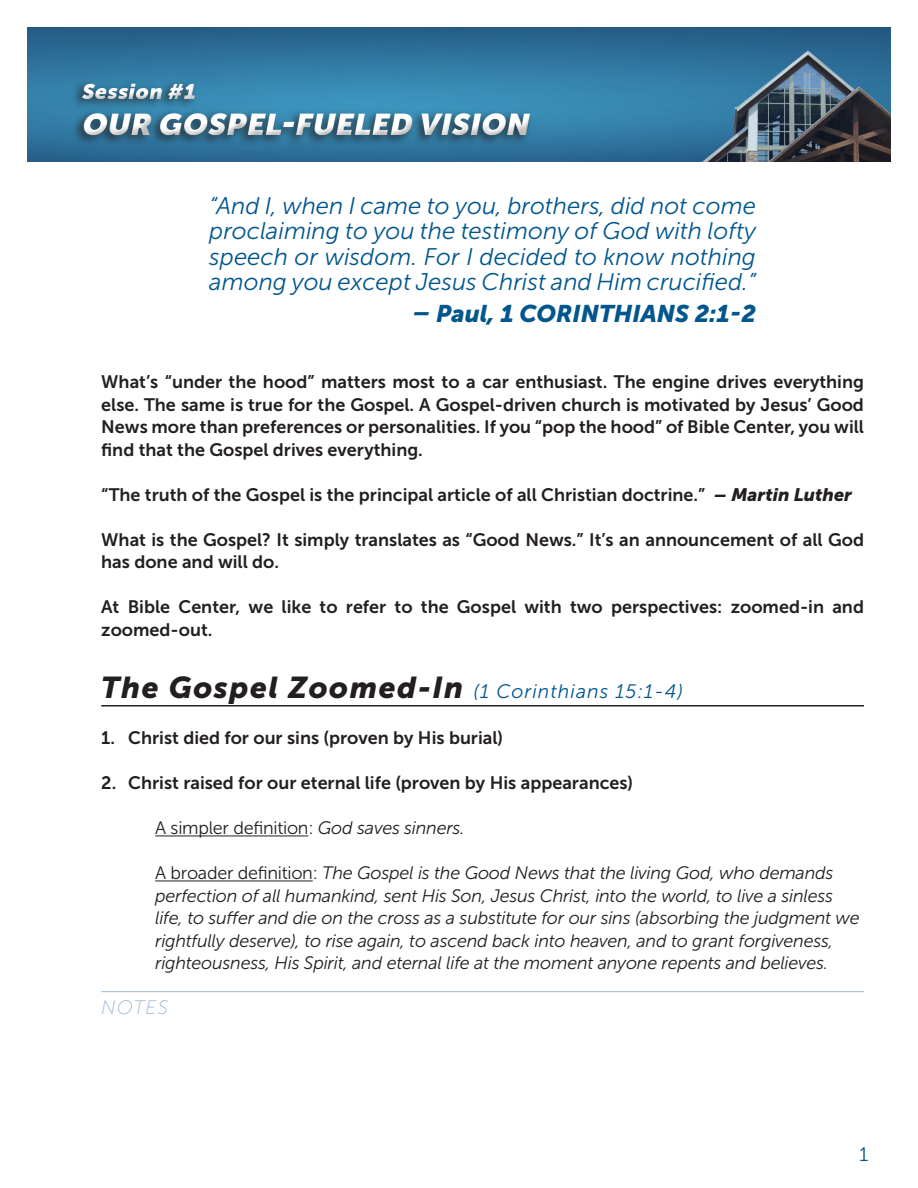
<style>
.page{position:relative;width:918px;height:1188px;background:#fff}
.page>*{position:absolute;margin:0;border:0;box-sizing:border-box;transform-origin:0 0}
.t1{font:italic 900 30px "Museo Sans Display";color:#fff}
.Bible_verse_callout{font:italic 24px/25.5px "Museo Sans 300";color:#00568d;text-align:justify}
.Bible_verse_callout-2{font:italic 24px "Museo Sans 900";color:#00568d}
.t2{font:italic 900 21px "Museo Sans Display";color:#fff}
.paragraph_subheader{font:italic 19.5px "Museo Sans 300";letter-spacing:.05em;color:#00568d}
.paragraph_subheader-2{font:italic 19.5px "Museo Sans 100";letter-spacing:.05em;color:#9db6d4}
.t3{font:19.5px "Museo Slab 300";color:#00568d}
.t4{font:18px/22.5px "Museo Sans 700";color:#231f20}
._0_50_indent{font:italic 18px/22.5px "Museo Sans 300";letter-spacing:-.015em;color:#231f20}
._0_50_indent-2{font:18px "Museo Sans 300";letter-spacing:-.015em;color:#231f20}
.s1{font-family:"Museo Sans 900";font-style:italic}
.s2{font-family:"Museo Sans 900";font-size:30px;color:#231f20}
.s3{font-style:italic}
.s4{font-style:normal}
</style>
<div class="page">
<img style="left:27px;top:27px;width:864px;height:135px">
<hr style="left:101px;top:705px;width:763px;height:1px;background:#231f20">
<hr style="left:155px;top:835px;width:153px;height:1px;background:#231f20">
<hr style="left:155px;top:880px;width:158px;height:1px;background:#231f20">
<div style="left:71px;top:72px;width:469px;height:66px;background:#3482a9"></div>
<div style="left:74px;top:76px;width:467px;height:70px;background:#231f20;opacity:.3"></div>
<hr style="left:101px;top:991px;width:763px;height:1px;background:#9db6d4">
<p class="t2" style="left:81px;top:79px;width:120px">Session #1</p>
<h1 class="t1" style="left:81px;top:107px;width:455px">OUR GOSPEL-FUELED VISION</h1>
<p class="Bible_verse_callout" style="left:209px;top:193px;width:548px">“And I, when I came to you, brothers, did not come proclaiming to you the testimony of God with lofty speech or wisdom. For I decided to know nothing among you except Jesus Christ and Him crucified.”</p>
<p class="Bible_verse_callout-2" style="left:412px;top:300px;width:345px">– Paul, 1 CORINTHIANS 2:1-2</p>
<p class="t4" style="left:101px;top:371px;width:764px;text-align:justify">What’s “under the hood” matters most to a car enthusiast. The engine drives everything else. The same is true for the Gospel. A Gospel-driven church is motivated by Jesus’ Good News more than preferences or personalities. If you “pop the hood” of Bible Center, you will find that the Gospel drives everything.</p>
<p class="t4" style="left:101px;top:483px;width:752px">“The truth of the Gospel is the principal article of all Christian doctrine.” <span class="s1">– Martin Luther</span></p>
<p class="t4" style="left:101px;top:528px;width:764px">What is the Gospel? It simply translates as “Good News.” It’s an announcement of all God has done and will do.</p>
<p class="t4" style="left:101px;top:596px;width:764px">At Bible Center, we like to refer to the Gospel with two perspectives: zoomed-in and zoomed-out.</p>
<p class="paragraph_subheader" style="left:101px;top:681px;width:583px"><span class="s2">The Gospel Zoomed-In</span> (1 Corinthians 15:1-4)</p>
<p class="t4" style="left:101px;top:727px;width:403px">1. Christ died for our sins (proven by His burial)</p>
<p class="t4" style="left:101px;top:772px;width:533px">2. Christ raised for our eternal life (proven by His appearances)</p>
<p class="_0_50_indent-2" style="left:155px;top:818px;width:311px">A simpler definition: <span class="s3">God saves sinners.</span></p>
<p class="_0_50_indent" style="left:155px;top:862px;width:706px"><span class="s4">A broader definition:</span> The Gospel is the Good News that the living God, who demands perfection of all humankind, sent His Son, Jesus Christ, into the world, to live a sinless life, to suffer and die on the cross as a substitute for our sins (absorbing the judgment we rightfully deserve), to rise again, to ascend back into heaven, and to grant forgiveness, righteousness, His Spirit, and eternal life at the moment anyone repents and believes.</p>
<p class="paragraph_subheader-2" style="left:101px;top:997px;width:68px">NOTES</p>
<p class="t3" style="left:860px;top:1144px;width:10px">1</p>
</div>
